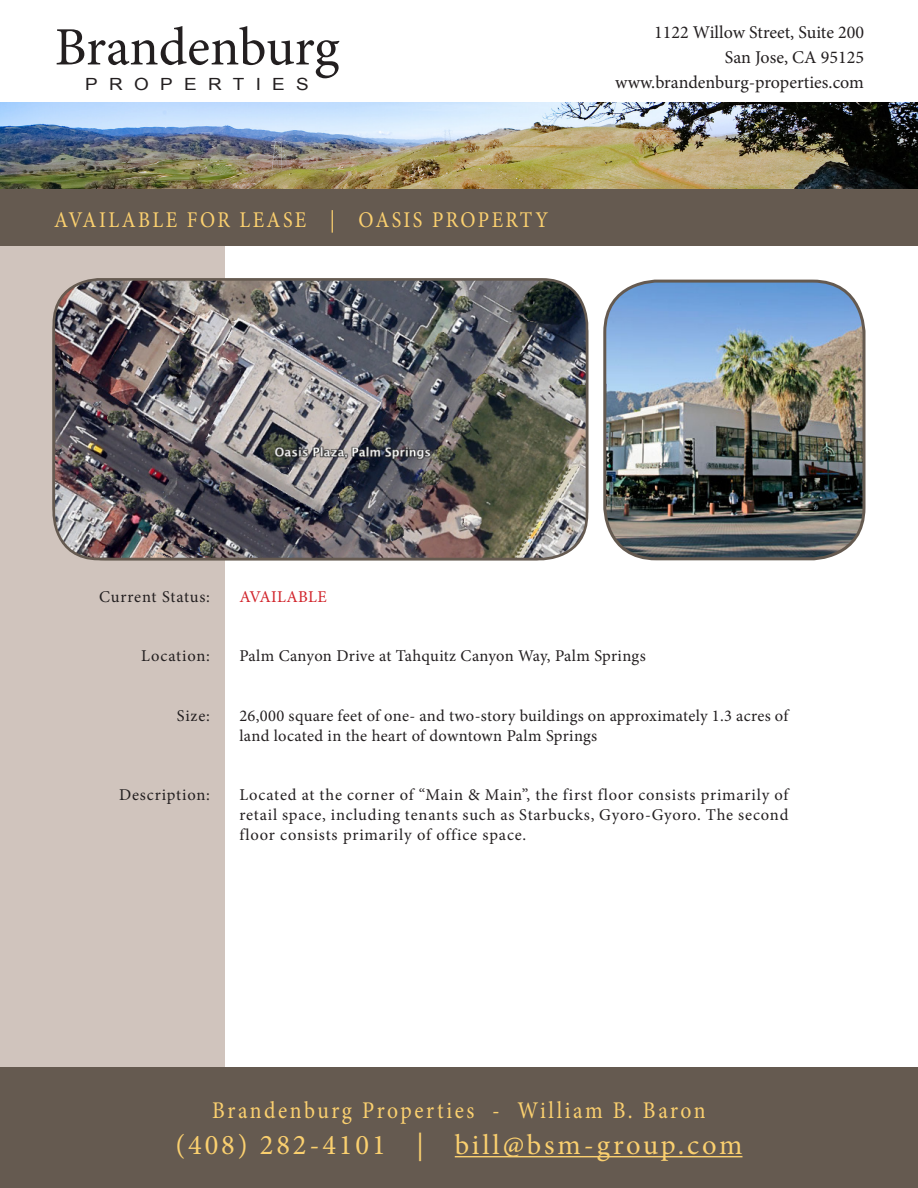
<style>
.page{position:relative;width:918px;height:1188px;background:#fff}
.page>*{position:absolute;margin:0;border:0;box-sizing:border-box;transform-origin:0 0}
.t1{font:54px "Minion Pro";letter-spacing:-.005em;color:#231f20}
.t2{font:28.5px "Minion Pro";letter-spacing:.1em;color:#fbd06f}
.t3{font:24px "Minion Pro";letter-spacing:.12em;color:#fbd06f;scale:.9 1}
.t4{font:22.5px "Minion Pro";letter-spacing:.115em;color:#fbd06f;scale:.9 1}
.t5{font:18px "Minion Pro";color:#231f20}
.t6{font:16.8px "Arial";letter-spacing:.6em;color:#231f20;scale:1.13 1}
.t7{font:16.5px/19.8px "Minion Pro";letter-spacing:.025em;color:#231f20}
.t8{font:16.5px "Minion Pro";letter-spacing:.05em;color:#231f20}
.t9{font:16.5px "Minion Pro";letter-spacing:.055em;color:#231f20}
.t10{font:16.5px "Minion Pro";letter-spacing:.02em;color:#d1232a}
</style>
<div class="page">
<div style="left:1px;top:245px;width:224px;height:942px;background:#d0c4bd"></div>
<img style="left:0;top:103px;width:918px;height:86px">
<div style="left:0;top:189px;width:918px;height:56px;background:#655a50"></div>
<div style="left:0;top:1067px;width:918px;height:121px;background:#655a50"></div>
<hr style="left:455px;top:1156px;width:287px;height:1px;background:#fbd06f">
<img style="left:605px;top:281px;width:259px;height:278px">
<div style="left:603px;top:280px;width:263px;height:280px;border:3px solid #655a50;border-radius:51px"></div>
<img style="left:55px;top:279px;width:532px;height:280px">
<div style="left:52px;top:278px;width:536px;height:282px;border:3px solid #655a50;border-radius:45px"></div>
<p class="t1" style="left:55px;top:11px;width:286px">Brandenburg</p>
<p class="t6" style="left:85px;top:73px;width:199px">PROPERTIES</p>
<p class="t4" style="left:54px;top:204px;width:551px">AVAILABLE FOR LEASE | OASIS PROPERTY</p>
<p class="t5" style="left:654px;top:20px;width:211px">1122 Willow Street, Suite 200</p>
<p class="t5" style="left:725px;top:45px;width:141px">San Jose, CA 95125</p>
<p class="t5" style="left:615px;top:70px;width:250px">www.brandenburg-properties.com</p>
<p class="t7" style="left:99px;top:587px;width:112px">Current Status:</p>
<p class="t10" style="left:239px;top:586px;width:89px">AVAILABLE</p>
<p class="t9" style="left:141px;top:645px;width:70px">Location:</p>
<p class="t7" style="left:239px;top:646px;width:408px">Palm Canyon Drive at Tahquitz Canyon Way, Palm Springs</p>
<p class="t7" style="left:177px;top:706px;width:35px">Size:</p>
<p class="t7" style="left:239px;top:706px;width:550px">26,000 square feet of one- and two-story buildings on approximately 1.3 acres of land located in the heart of downtown Palm Springs</p>
<p class="t8" style="left:119px;top:784px;width:92px">Description:</p>
<p class="t7" style="left:239px;top:785px;width:551px;text-align:justify">Located at the corner of “Main &amp; Main”, the first floor consists primarily of retail space, including tenants such as Starbucks, Gyoro-Gyoro. The second floor consists primarily of office space.</p>
<p class="t3" style="left:212px;top:1094px;width:550px">Brandenburg Properties - William B. Baron</p>
<p class="t2" style="left:176px;top:1126px;width:568px">(408) 282-4101 | bill@bsm-group.com</p>
</div>
